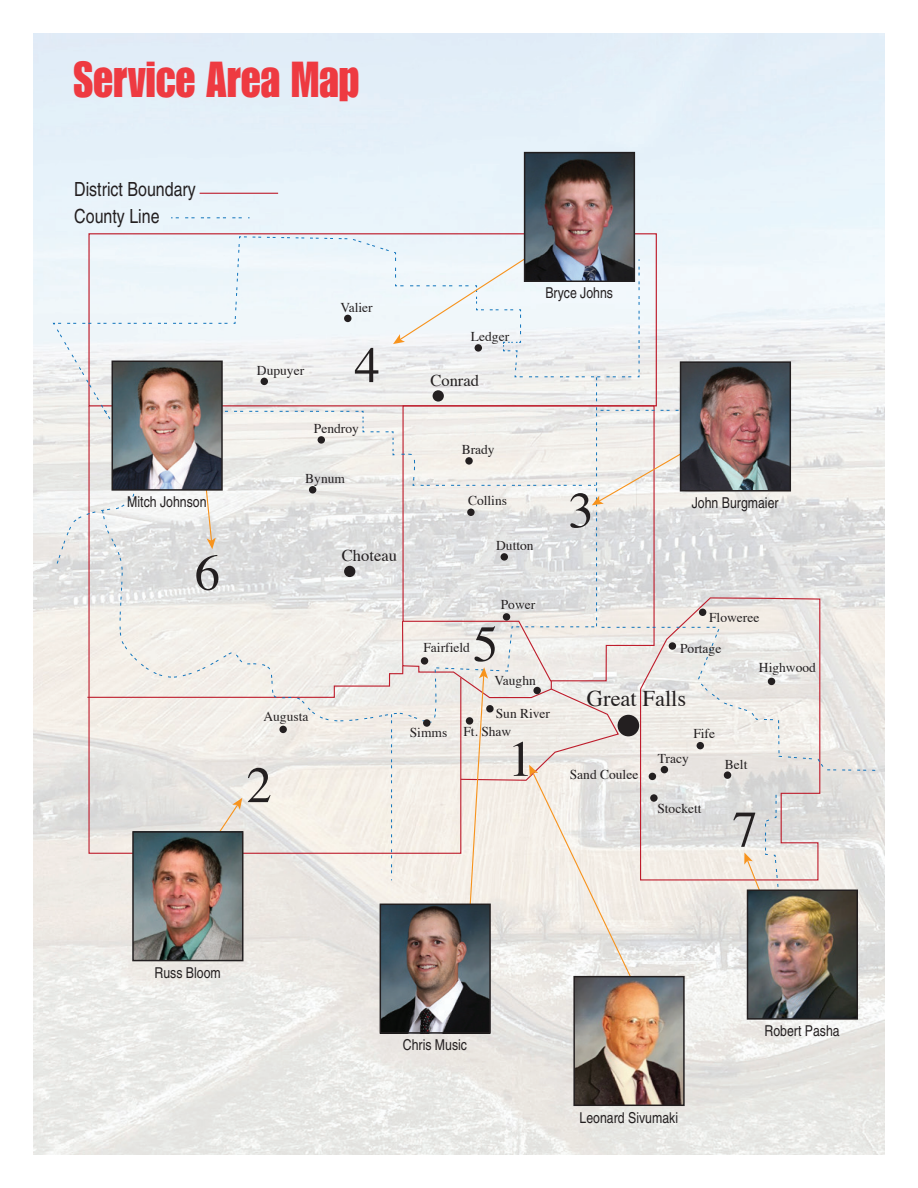
<style>
.page{position:relative;width:918px;height:1188px;background:#fff}
.page>*{position:absolute;margin:0;border:0;box-sizing:border-box;transform-origin:0 0}
.t1{font:51px "Times";color:#231f20}
.t2{font:49.5px "Impact";color:#ee3a41;scale:.9 1}
.t3{font:22.5px "Times";color:#231f20}
.t4{font:condensed 19.5px/27.2px "Helvetica";color:#231f20}
.t5{font:16.5px "Times";color:#231f20}
.t6{font:condensed 15px "Helvetica";color:#231f20}
.t7{font:13.5px "Times";color:#231f20}
</style>
<div class="page">
<img style="left:34px;top:34px;width:850px;height:1120px">
<svg style="left:639px;top:771px;width:182px;height:110px"></svg>
<hr style="left:200px;top:193px;width:78px;height:1px;background:#be1d2c">
<svg style="left:171px;top:217px;width:79px;height:1px"></svg>
<svg style="left:596px;top:377px;width:280px;height:394px"></svg>
<svg style="left:102px;top:568px;width:494px;height:52px"></svg>
<div style="left:649px;top:773px;width:7px;height:7px;background:#231f20;border-radius:50%"></div>
<div style="left:661px;top:766px;width:7px;height:7px;background:#231f20;border-radius:50%"></div>
<div style="left:697px;top:742px;width:7px;height:7px;background:#231f20;border-radius:50%"></div>
<div style="left:650px;top:794px;width:8px;height:8px;background:#231f20;border-radius:50%"></div>
<div style="left:724px;top:771px;width:7px;height:8px;background:#231f20;border-radius:50%"></div>
<div style="left:768px;top:678px;width:7px;height:7px;background:#231f20;border-radius:50%"></div>
<div style="left:669px;top:642px;width:7px;height:8px;background:#231f20;border-radius:50%"></div>
<div style="left:699px;top:609px;width:7px;height:7px;background:#231f20;border-radius:50%"></div>
<div style="left:503px;top:613px;width:7px;height:8px;background:#231f20;border-radius:50%"></div>
<div style="left:344px;top:566px;width:11px;height:11px;background:#231f20;border-radius:50%"></div>
<div style="left:618px;top:715px;width:21px;height:21px;background:#231f20;border-radius:50%"></div>
<svg style="left:52px;top:236px;width:635px;height:332px"></svg>
<svg style="left:86px;top:620px;width:550px;height:366px"></svg>
<svg style="left:744px;top:794px;width:36px;height:114px"></svg>
<img style="left:115px;top:364px;width:105px;height:124px">
<div style="left:112px;top:361px;width:111px;height:130px;border:2px solid #231f20"></div>
<img style="left:576px;top:979px;width:106px;height:124px">
<div style="left:573px;top:976px;width:112px;height:130px;border:2px solid #231f20"></div>
<img style="left:135px;top:834px;width:105px;height:124px">
<img style="left:750px;top:893px;width:105px;height:124px">
<div style="left:747px;top:890px;width:111px;height:130px;border:2px solid #231f20"></div>
<div style="left:132px;top:831px;width:111px;height:130px;border:2px solid #231f20"></div>
<img style="left:527px;top:155px;width:105px;height:124px">
<img style="left:383px;top:907px;width:105px;height:124px">
<div style="left:524px;top:152px;width:111px;height:130px;border:2px solid #231f20"></div>
<div style="left:380px;top:904px;width:111px;height:130px;border:2px solid #231f20"></div>
<img style="left:683px;top:364px;width:105px;height:125px">
<div style="left:680px;top:361px;width:111px;height:131px;border:2px solid #231f20"></div>
<h2 class="t2" style="left:73px;top:51px;width:319px">Service Area Map</h2>
<h3 class="t4" style="left:74px;top:176px;width:123px">District Boundary<br>County Line</h3>
<p class="t6" style="left:127px;top:493px;width:81px">Mitch Johnson</p>
<h1 class="t1" style="left:195px;top:525px;width:27px">6</h1>
<p class="t7" style="left:257px;top:357px;width:49px">Dupuyer</p>
<p class="t7" style="left:340px;top:294px;width:34px">Valier</p>
<h1 class="t1" style="left:354px;top:317px;width:27px">4</h1>
<p class="t7" style="left:314px;top:416px;width:46px">Pendroy</p>
<p class="t7" style="left:305px;top:466px;width:41px">Bynum</p>
<p class="t5" style="left:342px;top:540px;width:56px">Choteau</p>
<p class="t7" style="left:471px;top:324px;width:40px">Ledger</p>
<p class="t5" style="left:430px;top:365px;width:50px">Conrad</p>
<p class="t6" style="left:545px;top:285px;width:69px">Bryce Johns</p>
<p class="t7" style="left:462px;top:437px;width:34px">Brady</p>
<p class="t7" style="left:468px;top:488px;width:41px">Collins</p>
<p class="t7" style="left:496px;top:533px;width:39px">Dutton</p>
<h1 class="t1" style="left:568px;top:463px;width:27px">3</h1>
<p class="t6" style="left:692px;top:494px;width:88px">John Burgmaier</p>
<p class="t7" style="left:263px;top:704px;width:46px">Augusta</p>
<h1 class="t1" style="left:246px;top:737px;width:27px">2</h1>
<p class="t7" style="left:501px;top:591px;width:36px">Power</p>
<h1 class="t1" style="left:473px;top:596px;width:27px">5</h1>
<p class="t7" style="left:423px;top:635px;width:48px">Fairfield</p>
<p class="t7" style="left:495px;top:668px;width:43px">Vaughn</p>
<p class="t7" style="left:496px;top:701px;width:56px">Sun River</p>
<p class="t7" style="left:410px;top:719px;width:103px">Simms Ft. Shaw</p>
<h1 class="t1" style="left:508px;top:711px;width:27px">1</h1>
<p class="t7" style="left:709px;top:605px;width:52px">Floweree</p>
<p class="t7" style="left:680px;top:636px;width:43px">Portage</p>
<h3 class="t3" style="left:587px;top:677px;width:101px">Great Falls</h3>
<p class="t7" style="left:693px;top:721px;width:23px">Fife</p>
<p class="t7" style="left:570px;top:762px;width:70px">Sand Coulee</p>
<p class="t7" style="left:658px;top:746px;width:33px">Tracy</p>
<p class="t7" style="left:725px;top:752px;width:24px">Belt</p>
<p class="t7" style="left:759px;top:654px;width:58px">Highwood</p>
<p class="t7" style="left:657px;top:796px;width:46px">Stockett</p>
<h1 class="t1" style="left:732px;top:782px;width:27px">7</h1>
<p class="t6" style="left:155px;top:964px;width:68px">Russ Bloom</p>
<p class="t6" style="left:403px;top:1036px;width:66px">Chris Music</p>
<p class="t6" style="left:580px;top:1109px;width:100px">Leonard Sivumaki</p>
<p class="t6" style="left:765px;top:1022px;width:77px">Robert Pasha</p>
</div>
